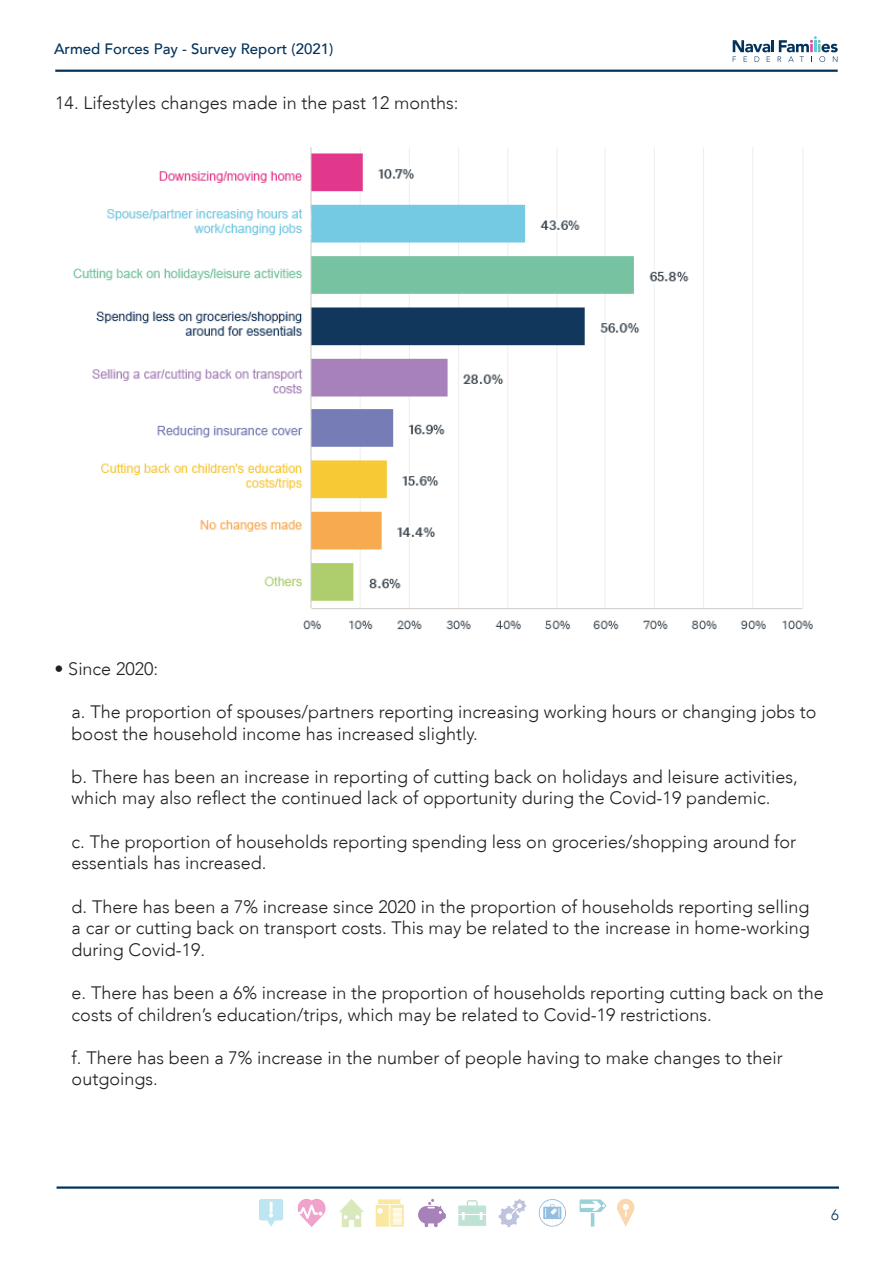
<style>
.page{position:relative;width:893px;height:1263px;background:#fff}
.page>*{position:absolute;margin:0;border:0;box-sizing:border-box;transform-origin:0 0}
.t1{font:300 18px/21.6px "Avenir LT";color:#231f20}
.t2{font:500 15px "Avenir LT";color:#04345d}
.t3{font:300 15px "Avenir LT";color:#04345d}
</style>
<div class="page">
<img style="left:259px;top:1199px;width:376px;height:28px">
<hr style="left:55px;top:70px;width:783px;height:2px;background:#04345d">
<hr style="left:57px;top:1186px;width:782px;height:3px;background:#04345d">
<img style="left:73px;top:147px;width:740px;height:483px">
<svg style="left:733px;top:36px;width:105px;height:26px"></svg>
<p class="t2" style="left:54px;top:40px;width:281px">Armed Forces Pay - Survey Report (2021)</p>
<p class="t1" style="left:55px;top:92px;width:405px">14. Lifestyles changes made in the past 12 months:</p>
<p class="t1" style="left:55px;top:658px;width:105px">• Since 2020:</p>
<p class="t1" style="left:72px;top:701px;width:746px">a. The proportion of spouses/partners reporting increasing working hours or changing jobs to boost the household income has increased slightly.</p>
<p class="t1" style="left:72px;top:766px;width:728px">b. There has been an increase in reporting of cutting back on holidays and leisure activities, which may also reflect the continued lack of opportunity during the Covid-19 pandemic.</p>
<p class="t1" style="left:72px;top:831px;width:726px">c. The proportion of households reporting spending less on groceries/shopping around for essentials has increased.</p>
<p class="t1" style="left:72px;top:895px;width:740px;text-align:justify">d. There has been a 7% increase since 2020 in the proportion of households reporting selling a car or cutting back on transport costs. This may be related to the increase in home-working during Covid-19.</p>
<p class="t1" style="left:72px;top:982px;width:754px">e. There has been a 6% increase in the proportion of households reporting cutting back on the costs of children’s education/trips, which may be related to Covid-19 restrictions.</p>
<p class="t1" style="left:72px;top:1047px;width:713px">f. There has been a 7% increase in the number of people having to make changes to their outgoings.</p>
<p class="t3" style="left:831px;top:1206px;width:9px">6</p>
</div>
